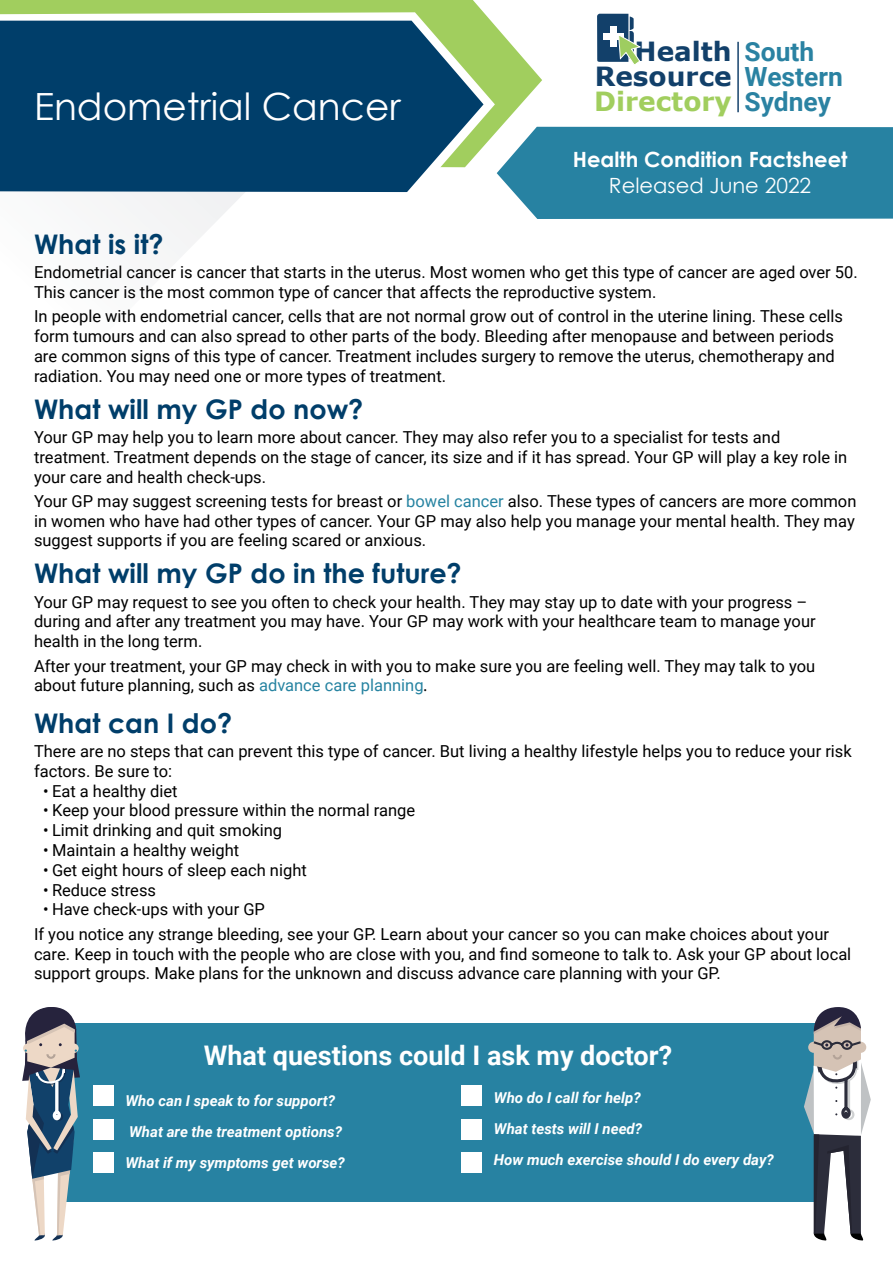
<style>
.page{position:relative;width:893px;height:1263px;background:#fff}
.page>*{position:absolute;margin:0;border:0;box-sizing:border-box;transform-origin:0 0}
.t1{font:37.5px "Century Gothic";color:#fff}
.t2{font:700 27px "Century Gothic";color:#003e6a}
.t3{font:700 27px "Roboto";color:#fff}
.t4{font:700 26.4px/25px "Roboto";color:#2a82a2}
.t5{font:700 26.4px/25px "Verdana";color:#12406a;text-align:right}
.t6{font:700 26.4px "Verdana";color:#a1ce5e}
.t7{font:700 21px "Century Gothic";color:#fff}
.t8{font:21px "Century Gothic";color:#fff}
.t9{font:16.5px/19.8px "Roboto";color:#000}
.t10{font:16.5px/19.8px "Roboto";color:#000101}
.t11{font:italic 700 15px/31.2px "Roboto";color:#fff}
.s1{color:#2683a1}
.s2{font-family:"Myriad Pro"}
</style>
<div class="page">
<svg style="left:113px;top:195px;width:129px;height:62px"></svg>
<svg style="left:0;top:0;width:542px;height:133px;fill:#a1ce5e"></svg>
<svg style="left:597px;top:14px;width:42px;height:50px"></svg>
<hr style="left:737px;top:42px;width:2px;height:70px;background:#12406a">
<svg style="left:497px;top:127px;width:396px;height:92px;background:#3489a7"></svg>
<svg style="left:0;top:12px;width:495px;height:183px;background:#205777"></svg>
<div style="left:60px;top:1023px;width:760px;height:178px;background:#2782a2"></div>
<div style="left:93px;top:1085px;width:20px;height:21px;background:#fff"></div>
<div style="left:93px;top:1119px;width:20px;height:20px;background:#fff"></div>
<div style="left:93px;top:1152px;width:20px;height:20px;background:#fff"></div>
<svg style="left:22px;top:1007px;width:58px;height:234px"></svg>
<svg style="left:804px;top:1007px;width:67px;height:234px"></svg>
<div style="left:462px;top:1152px;width:20px;height:20px;background:#fff"></div>
<div style="left:462px;top:1119px;width:20px;height:20px;background:#fff"></div>
<div style="left:462px;top:1085px;width:20px;height:21px;background:#fff"></div>
<h1 class="t1" style="left:34px;top:80px;width:368px">Endometrial Cancer</h1>
<h3 class="t5" style="left:595px;top:39px;width:139px">Health<br>Resource</h3>
<h3 class="t6" style="left:594px;top:83px;width:139px">Directory</h3>
<h3 class="t4" style="left:745px;top:39px;width:100px">South<br>Western<br>Sydney</h3>
<p class="t7" style="left:573px;top:144px;width:276px">Health Condition Factsheet</p>
<p class="t8" style="left:609px;top:170px;width:204px">Released June 2022</p>
<h2 class="t2" style="left:34px;top:224px;width:131px">What is it?</h2>
<p class="t9" style="left:34px;top:262px;width:825px">Endometrial cancer is cancer that starts in the uterus. Most women who get this type of cancer are aged over 50.<br>This cancer is the most common type of cancer that affects the reproductive system.</p>
<p class="t9" style="left:34px;top:306px;width:810px">In people with endometrial cancer, cells that are not normal grow out of control in the uterine lining. These cells form tumours and can also spread to other parts of the body. Bleeding after menopause and between periods are common signs of this type of cancer. Treatment includes surgery to remove the uterus, chemotherapy and radiation. You may need one or more types of treatment.</p>
<h2 class="t2" style="left:34px;top:388px;width:331px">What will my GP do now?</h2>
<p class="t10" style="left:34px;top:426px;width:815px">Your GP may help you to learn more about cancer. They may also refer you to a specialist for tests and treatment. Treatment depends on the stage of cancer, its size and if it has spread. Your GP will play a key role in your care and health check-ups.</p>
<p class="t10" style="left:34px;top:490px;width:824px;text-align:justify">Your GP may suggest screening tests for breast or <span class="s1">bowel cancer</span> also. These types of cancers are more common in women who have had other types of cancer. Your GP may also help you manage your mental health. They may suggest supports if you are feeling scared or anxious.</p>
<h2 class="t2" style="left:34px;top:553px;width:429px">What will my GP do in the future?</h2>
<p class="t9" style="left:34px;top:591px;width:783px">Your GP may request to see you often to check your health. They may stay up to date with your progress – during and after any treatment you may have. Your GP may work with your healthcare team to manage your health in the long term.</p>
<p class="t9" style="left:34px;top:655px;width:783px">After your treatment, your GP may check in with you to make sure you are feeling well. They may talk to you about future planning, such as <span class="s1">advance care planning</span><span class="s2">.</span></p>
<h2 class="t2" style="left:34px;top:702px;width:200px">What can I do?</h2>
<p class="t9" style="left:34px;top:741px;width:819px">There are no steps that can prevent this type of cancer. But living a healthy lifestyle helps you to reduce your risk factors. Be sure to:</p>
<p class="t9" style="left:43px;top:780px;width:136px">• Eat a healthy diet</p>
<p class="t9" style="left:43px;top:800px;width:374px">• Keep your blood pressure within the normal range</p>
<p class="t9" style="left:43px;top:820px;width:241px">• Limit drinking and quit smoking</p>
<p class="t9" style="left:43px;top:840px;width:198px">• Maintain a healthy weight</p>
<p class="t9" style="left:43px;top:859px;width:265px">• Get eight hours of sleep each night</p>
<p class="t9" style="left:43px;top:879px;width:115px">• Reduce stress</p>
<p class="t9" style="left:34px;top:897px;width:796px;line-height:24.3px;text-indent:9px">• Have check-ups with your GP<br>If you notice any strange bleeding, see your GP. Learn about your cancer so you can make choices about your</p>
<p class="t9" style="left:34px;top:943px;width:819px">care. Keep in touch with the people who are close with you, and find someone to talk to. Ask your GP about local support groups. Make plans for the unknown and discuss advance care planning with your GP.</p>
<h2 class="t3" style="left:204px;top:1037px;width:470px">What questions could I ask my doctor?</h2>
<p class="t11" style="left:125px;top:1084px;width:221px">Who can I speak to for support?<br>What are the treatment options?<br>What if my symptoms get worse?</p>
<p class="t11" style="left:494px;top:1081px;width:281px">Who do I call for help?<br>What tests will I need?<br>How much exercise should I do every day?</p>
</div>
